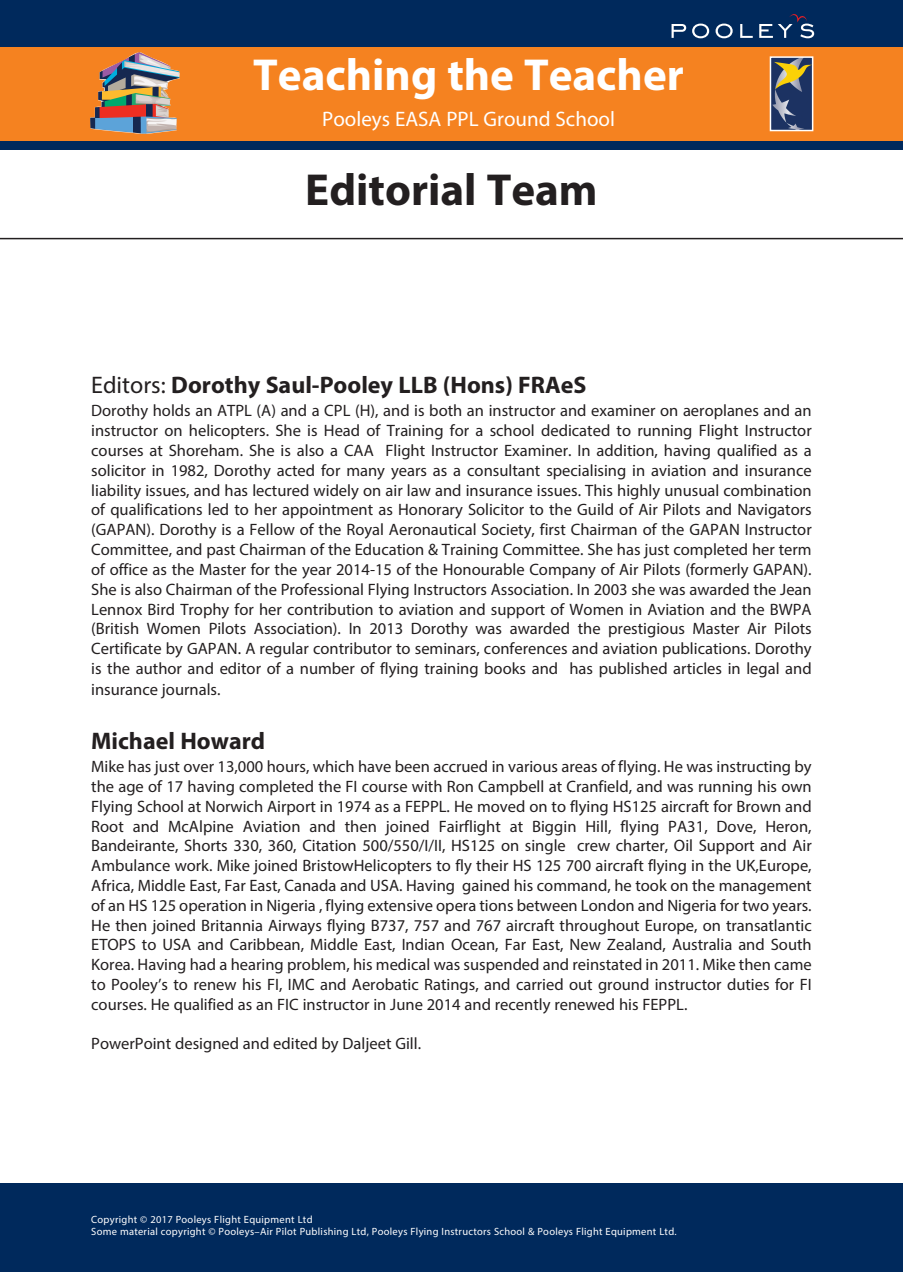
<style>
.page{position:relative;width:903px;height:1272px;background:#fff}
.page>*{position:absolute;margin:0;border:0;box-sizing:border-box;transform-origin:0 0}
.t1{font:700 45px "Myriad Pro";color:#fff}
.t2{font:700 45px "Myriad Pro";color:#231f20}
.t3{font:700 24px "Myriad Pro";color:#231f20}
.t4{font:21px "Myriad Pro";color:#fff}
.t5{font:16.5px/20px "Myriad Pro";color:#231f20;text-align:justify}
.t6{font:10.5px/12.6px "Myriad Pro";letter-spacing:.025em;color:#fff}
.s1{font-weight:400}
</style>
<div class="page">
<div style="left:0;top:1182px;width:902px;height:89px;background:#00295c"></div>
<div style="left:0;top:0;width:902px;height:47px;background:#00295c"></div>
<div style="left:0;top:47px;width:902px;height:94px;background:#f58220"></div>
<div style="left:0;top:141px;width:902px;height:8px;background:#00295c"></div>
<img style="left:90px;top:52px;width:89px;height:82px">
<img style="left:772px;top:59px;width:38px;height:69px">
<div style="left:769px;top:56px;width:44px;height:75px;border:2px solid #fff"></div>
<hr style="left:0;top:238px;width:902px;height:1px;background:#231f20">
<img style="left:789px;top:14px;width:17px;height:9px">
<svg style="left:671px;top:24px;width:142px;height:14px"></svg>
<h1 class="t1" style="left:253px;top:58px;width:432px">Teaching the Teacher</h1>
<p class="t4" style="left:322px;top:111px;width:294px">Pooleys EASA PPL Ground School</p>
<h1 class="t2" style="left:305px;top:173px;width:294px">Editorial Team</h1>
<h2 class="t3" style="left:91px;top:376px;width:496px"><span class="s1">Editors:</span> Dorothy Saul-Pooley LLB (Hons) FRAeS</h2>
<p class="t5" style="left:91px;top:402px;width:721px">Dorothy holds an ATPL (A) and a CPL (H), and is both an instructor and examiner on aeroplanes and an instructor on helicopters. She is Head of Training for a school dedicated to running Flight Instructor courses at Shoreham. She is also a CAA Flight Instructor Examiner. In addition, having qualified as a solicitor in 1982, Dorothy acted for many years as a consultant specialising in aviation and insurance liability issues, and has lectured widely on air law and insurance issues. This highly unusual combination of qualifications led to her appointment as Honorary Solicitor to the Guild of Air Pilots and Navigators (GAPAN). Dorothy is a Fellow of the Royal Aeronautical Society, first Chairman of the GAPAN Instructor Committee, and past Chairman of the Education &amp; Training Committee. She has just completed her term of office as the Master for the year 2014-15 of the Honourable Company of Air Pilots (formerly GAPAN).<br>She is also Chairman of the Professional Flying Instructors Association. In 2003 she was awarded the Jean Lennox Bird Trophy for her contribution to aviation and support of Women in Aviation and the BWPA (British Women Pilots Association). In 2013 Dorothy was awarded the prestigious Master Air Pilots Certificate by GAPAN. A regular contributor to seminars, conferences and aviation publications. Dorothy is the author and editor of a number of flying training books and has published articles in legal and insurance journals.</p>
<h2 class="t3" style="left:91px;top:731px;width:175px">Michael Howard</h2>
<p class="t5" style="left:91px;top:758px;width:721px">Mike has just over 13,000 hours, which have been accrued in various areas of flying. He was instructing by the age of 17 having completed the FI course with Ron Campbell at Cranfield, and was running his own Flying School at Norwich Airport in 1974 as a FEPPL. He moved on to flying HS125 aircraft for Brown and Root and McAlpine Aviation and then joined Fairflight at Biggin Hill, flying PA31, Dove, Heron, Bandeirante, Shorts 330, 360, Citation 500/550/I/II, HS125 on single crew charter, Oil Support and Air Ambulance work. Mike joined BristowHelicopters to fly their HS 125 700 aircraft flying in the UK,Europe, Africa, Middle East, Far East, Canada and USA. Having gained his command, he took on the management of an HS 125 operation in Nigeria , flying extensive opera tions between London and Nigeria for two years.<br>He then joined Britannia Airways flying B737, 757 and 767 aircraft throughout Europe, on transatlantic ETOPS to USA and Caribbean, Middle East, Indian Ocean, Far East, New Zealand, Australia and South Korea. Having had a hearing problem, his medical was suspended and reinstated in 2011. Mike then came to Pooley’s to renew his FI, IMC and Aerobatic Ratings, and carried out ground instructor duties for FI courses. He qualified as an FIC instructor in June 2014 and recently renewed his FEPPL.</p>
<p class="t5" style="left:91px;top:1035px;width:331px">PowerPoint designed and edited by Daljeet Gill.</p>
<p class="t6" style="left:91px;top:1213px;width:587px">Copyright © 2017 Pooleys Flight Equipment Ltd<br>Some material copyright © Pooleys–Air Pilot Publishing Ltd, Pooleys Flying Instructors School &amp; Pooleys Flight Equipment Ltd.</p>
</div>
